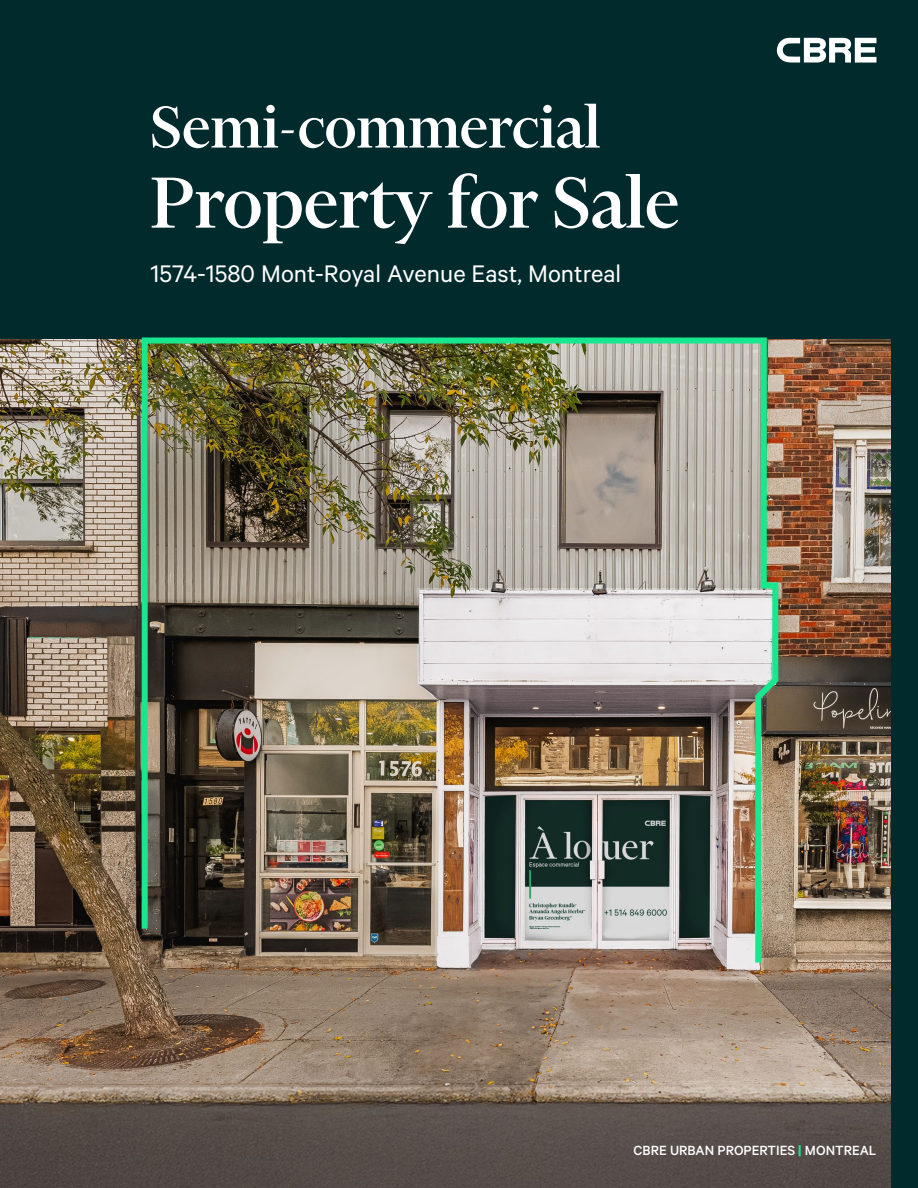
<style>
.page{position:relative;width:918px;height:1188px;background:#012a2d}
.page>*{position:absolute;margin:0;border:0;box-sizing:border-box;transform-origin:0 0}
.t1{font:500 82.5px "Financier Display";color:#fff}
.t2{font:500 67.5px "Financier Display";color:#fff}
.t3{font:27px "Calibre";color:#fff}
.t4{font:500 15px "Calibre";color:#fff}
.s1{font-weight:700;color:#17e88f}
</style>
<div class="page">
<img style="left:0;top:339px;width:891px;height:849px">
<img style="left:139px;top:337px;width:642px;height:632px">
<svg style="left:777px;top:38px;width:99px;height:25px"></svg>
<h2 class="t2" style="left:151px;top:92px;width:451px">Semi-commercial</h2>
<h1 class="t1" style="left:151px;top:159px;width:530px">Property for Sale</h1>
<p class="t3" style="left:151px;top:258px;width:472px">1574-1580 Mont-Royal Avenue East, Montreal</p>
<p class="t4" style="left:634px;top:1141px;width:244px">CBRE URBAN PROPERTIES <span class="s1">|</span> MONTREAL</p>
</div>
